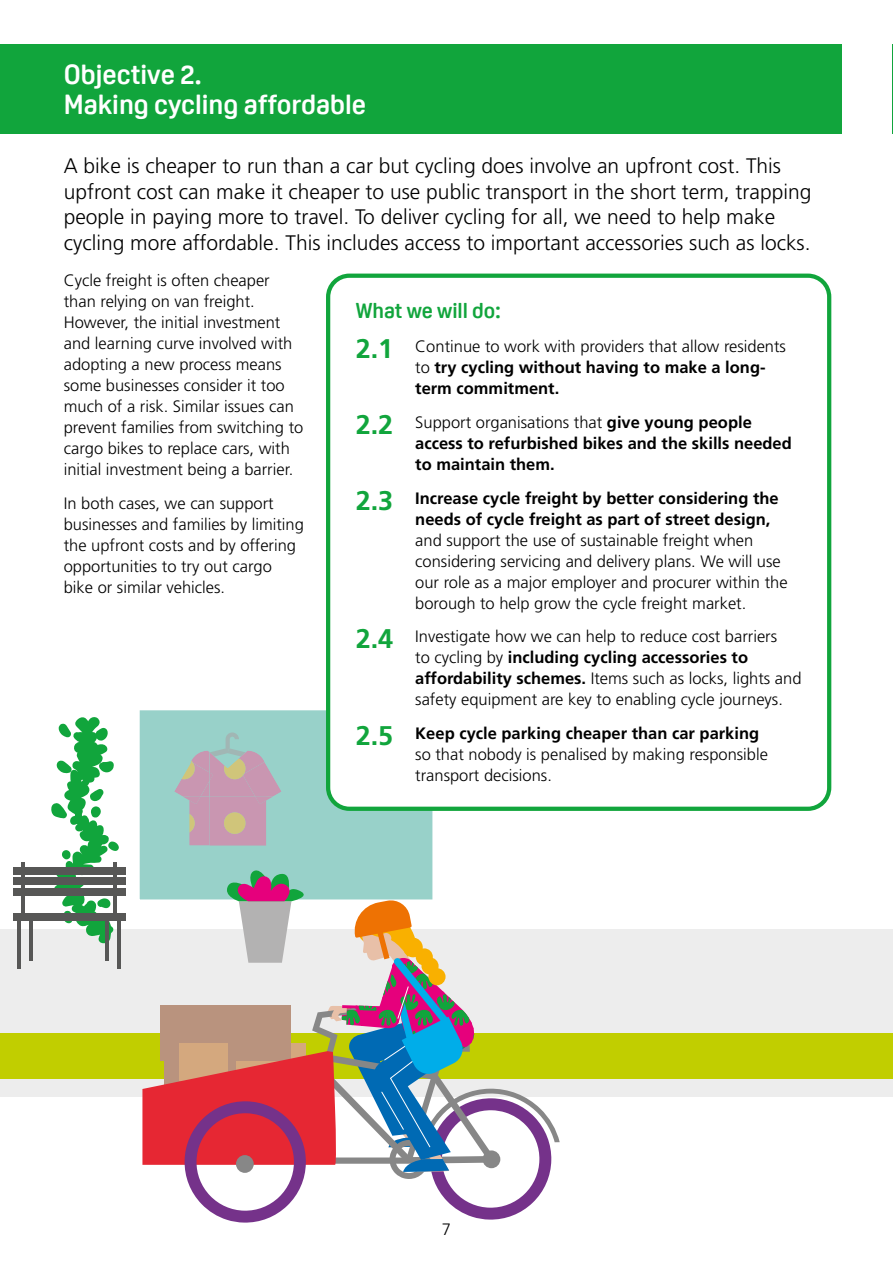
<style>
.page{position:relative;width:893px;height:1263px;background:#fff}
.page>*{position:absolute;margin:0;border:0;box-sizing:border-box;transform-origin:0 0}
.t1{font:700 27px/30px "Oscine";color:#fff}
.t2{font:300 21px/25.5px "Frutiger LT Pro";color:#000}
.t3{font:700 21px "Oscine";color:#11a53c}
.t4{font:300 16.5px/21px "Frutiger LT Pro";color:#000}
.t5{font:700 16.5px/21px "Frutiger LT Pro";color:#000}
.s1{font-size:27px;color:#11a53c}
.s2{font-weight:300}
.s3{font-weight:700;font-size:27px;color:#11a53c}
.s4{font-weight:700}
</style>
<div class="page">
<hr style="left:892px;top:1033px;width:1px;height:230px;background:#878787">
<hr style="left:892px;top:45px;width:1px;height:89px;background:#11a53c">
<div style="left:0;top:45px;width:842px;height:89px;background:#11a53c"></div>
<div style="left:0;top:929px;width:893px;height:168px;background:#ededed"></div>
<div style="left:0;top:1033px;width:893px;height:46px;background:#c1ce00"></div>
<svg style="left:51px;top:717px;width:68px;height:227px"></svg>
<hr style="left:117px;top:917px;width:4px;height:52px;background:#575756">
<hr style="left:105px;top:915px;width:4px;height:45px;background:#575756">
<hr style="left:29px;top:915px;width:4px;height:45px;background:#575756">
<hr style="left:113px;top:862px;width:4px;height:52px;background:#575756">
<hr style="left:21px;top:862px;width:4px;height:52px;background:#575756">
<hr style="left:17px;top:917px;width:4px;height:52px;background:#575756">
<div style="left:13px;top:913px;width:113px;height:8px;background:#575756"></div>
<div style="left:13px;top:867px;width:113px;height:7px;background:#575756"></div>
<div style="left:13px;top:878px;width:113px;height:7px;background:#575756"></div>
<div style="left:13px;top:888px;width:113px;height:7px;background:#575756"></div>
<div style="left:139px;top:710px;width:294px;height:190px;background:#98d1c9"></div>
<svg style="left:174px;top:732px;width:108px;height:113px;background:#b5b0b6"></svg>
<div style="left:328px;top:276px;width:501px;height:533px;background:#fff;border-radius:21px"></div>
<div style="left:326px;top:274px;width:505px;height:537px;border:4px solid #11a53c;border-radius:21px"></div>
<svg style="left:142px;top:867px;width:418px;height:356px"></svg>
<h1 class="t1" style="left:64px;top:59px;width:304px">Objective 2.<br>Making cycling affordable</h1>
<p class="t2" style="left:64px;top:153px;width:749px">A bike is cheaper to run than a car but cycling does involve an upfront cost. This upfront cost can make it cheaper to use public transport in the short term, trapping people in paying more to travel. To deliver cycling for all, we need to help make cycling more affordable. This includes access to important accessories such as locks.</p>
<p class="t4" style="left:64px;top:270px;width:241px">Cycle freight is often cheaper than relying on van freight.<br>However, the initial investment and learning curve involved with adopting a new process means some businesses consider it too much of a risk. Similar issues can prevent families from switching to cargo bikes to replace cars, with initial investment being a barrier.</p>
<p class="t4" style="left:64px;top:493px;width:242px">In both cases, we can support businesses and families by limiting the upfront costs and by offering opportunities to try out cargo bike or similar vehicles.</p>
<p class="t3" style="left:356px;top:299px;width:147px">What we will do:</p>
<p class="t5" style="left:415px;top:336px;width:372px;text-indent:-60px"><span class="s1">2.1</span> <span class="s2">Continue to work with providers that allow residents to</span> try cycling without having to make a long&shy;term commitment.</p>
<p class="t5" style="left:415px;top:412px;width:378px;text-indent:-60px"><span class="s1">2.2</span> <span class="s2">Support organisations that</span> give young people access to refurbished bikes and the skills needed to maintain them.</p>
<p class="t5" style="left:415px;top:487px;width:365px;text-indent:-60px"><span class="s1">2.3</span> Increase cycle freight by better considering the needs of cycle freight as part of street design,</p>
<p class="t4" style="left:415px;top:529px;width:374px">and support the use of sustainable freight when considering servicing and delivery plans. We will use our role as a major employer and procurer within the borough to help grow the cycle freight market.</p>
<p class="t4" style="left:415px;top:626px;width:388px;text-indent:-60px"><span class="s3">2.4</span> Investigate how we can help to reduce cost barriers<br>to cycling by <span class="s4">including cycling accessories to affordability schemes.</span> Items such as locks, lights and safety equipment are key to enabling cycle journeys.</p>
<p class="t4" style="left:415px;top:723px;width:354px;text-indent:-60px"><span class="s3">2.5</span> <span class="s4">Keep cycle parking cheaper than car parking </span>so that nobody is penalised by making responsible transport decisions.</p>
<p class="t4" style="left:442px;top:1219px;width:11px">7</p>
</div>
